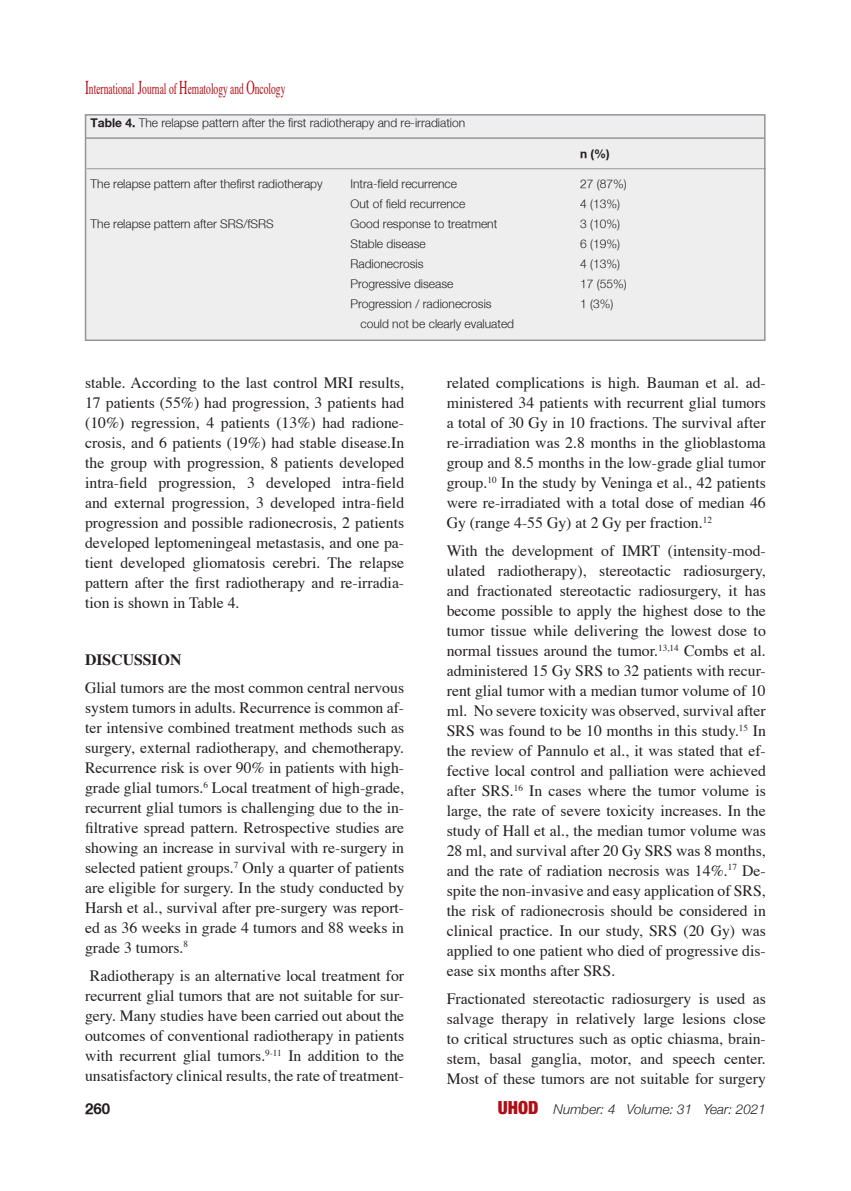
<style>
.page{position:relative;width:851px;height:1191px;background:#fff}
.page>*{position:absolute;margin:0;border:0;box-sizing:border-box;transform-origin:0 0}
.t1{font:15.9px "Times";color:#b00d15;scale:.6 1}
.t2{font:15.75px/20px "Times";color:#231f20;text-align:justify}
.t3{font:700 15.75px "Times";color:#231f20}
.t4{font:700 15px "Helvetica Neu";color:#231f20}
.t5{font:italic 300 13.5px "Helvetica Neue";color:#231f20}
.t6{font:300 12px "Helvetica Neu";color:#231f20}
.t7{font:700 12px "Helvetica Neu";color:#231f20}
.s1{font-size:19.5px}
.s2{font-weight:700}
.s3{font-weight:900;font-style:normal;font-stretch:condensed;font-size:18px;color:#b00d15}
</style>
<div class="page">
<div style="left:85px;top:115px;width:679px;height:225px;background:#eeeeef"></div>
<div style="left:85px;top:114px;width:680px;height:227px;border:2px solid #939598"></div>
<hr style="left:85px;top:137px;width:679px;height:2px;background:#939598">
<hr style="left:87px;top:168px;width:678px;height:1px;background:#939598">
<p class="t1" style="left:85px;top:78px;width:335px"><span class="s1">I</span>nternational <span class="s1">J</span>ournal of <span class="s1">H</span>ematology and <span class="s1">O</span>ncology</p>
<p class="t6" style="left:90px;top:116px;width:376px"><span class="s2">Table 4.</span> The relapse pattern after the first radiotherapy and re-irradiation</p>
<p class="t7" style="left:580px;top:146px;width:31px">n (%)</p>
<p class="t6" style="left:90px;top:177px;width:234px">The relapse pattern after thefirst radiotherapy</p>
<p class="t6" style="left:350px;top:177px;width:108px">Intra-field recurrence</p>
<p class="t6" style="left:580px;top:177px;width:48px">27 (87%)</p>
<p class="t6" style="left:350px;top:196px;width:116px">Out of field recurrence</p>
<p class="t6" style="left:580px;top:196px;width:41px">4 (13%)</p>
<p class="t6" style="left:90px;top:216px;width:184px">The relapse pattern after SRS/fSRS</p>
<p class="t6" style="left:350px;top:216px;width:148px">Good response to treatment</p>
<p class="t6" style="left:580px;top:216px;width:41px">3 (10%)</p>
<p class="t6" style="left:350px;top:236px;width:77px">Stable disease</p>
<p class="t6" style="left:580px;top:236px;width:41px">6 (19%)</p>
<p class="t6" style="left:350px;top:256px;width:75px">Radionecrosis</p>
<p class="t6" style="left:580px;top:256px;width:41px">4 (13%)</p>
<p class="t6" style="left:350px;top:276px;width:104px">Progressive disease</p>
<p class="t6" style="left:580px;top:276px;width:48px">17 (55%)</p>
<p class="t6" style="left:350px;top:296px;width:143px">Progression / radionecrosis</p>
<p class="t6" style="left:580px;top:296px;width:35px">1 (3%)</p>
<p class="t6" style="left:360px;top:316px;width:155px">could not be clearly evaluated</p>
<p class="t2" style="left:85px;top:374px;width:320px">stable. According to the last control MRI results, 17 patients (55%) had progression, 3 patients had (10%) regression, 4 patients (13%) had radione&shy;crosis, and 6 patients (19%) had stable disease.In the group with progression, 8 patients developed intra-field progression, 3 developed intra-field and external progression, 3 developed intra-field progression and possible radionecrosis, 2 patients developed leptomeningeal metastasis, and one pa&shy;tient developed gliomatosis cerebri. The relapse pattern after the first radiotherapy and re-irradia&shy;tion is shown in Table 4.</p>
<p class="t3" style="left:85px;top:649px;width:98px">DISCUSSION</p>
<p class="t2" style="left:85px;top:679px;width:320px">Glial tumors are the most common central nervous system tumors in adults. Recurrence is common af&shy;ter intensive combined treatment methods such as surgery, external radiotherapy, and chemotherapy.<br>Recurrence risk is over 90% in patients with high&shy;grade glial tumors.<sup>6</sup> Local treatment of high-grade, recurrent glial tumors is challenging due to the in&shy;filtrative spread pattern. Retrospective studies are showing an increase in survival with re-surgery in selected patient groups.<sup>7</sup> Only a quarter of patients are eligible for surgery. In the study conducted by Harsh et al., survival after pre-surgery was report&shy;ed as 36 weeks in grade 4 tumors and 88 weeks in grade 3 tumors.<sup>8</sup></p>
<p class="t2" style="left:85px;top:966px;width:320px;text-align:center">Radiotherapy is an alternative local treatment for recurrent glial tumors that are not suitable for sur&shy;gery. Many studies have been carried out about the outcomes of conventional radiotherapy in patients with recurrent glial tumors.<sup>9-11</sup> In addition to the unsatisfactory clinical results, the rate of treatment-</p>
<p class="t2" style="left:446px;top:374px;width:320px">related complications is high. Bauman et al. ad&shy;ministered 34 patients with recurrent glial tumors a total of 30 Gy in 10 fractions. The survival after re-irradiation was 2.8 months in the glioblastoma group and 8.5 months in the low-grade glial tumor group.<sup>10</sup> In the study by Veninga et al., 42 patients were re-irradiated with a total dose of median 46<br>Gy (range 4-55 Gy) at 2 Gy per fraction.<sup>12</sup></p>
<p class="t2" style="left:446px;top:542px;width:320px">With the development of IMRT (intensity-mod&shy;ulated radiotherapy), stereotactic radiosurgery, and fractionated stereotactic radiosurgery, it has become possible to apply the highest dose to the tumor tissue while delivering the lowest dose to normal tissues around the tumor.<sup>13,14</sup> Combs et al. administered 15 Gy SRS to 32 patients with recur&shy;rent glial tumor with a median tumor volume of 10 ml. No severe toxicity was observed, survival after SRS was found to be 10 months in this study.<sup>15</sup> In the review of Pannulo et al., it was stated that ef&shy;fective local control and palliation were achieved after SRS.<sup>16</sup> In cases where the tumor volume is large, the rate of severe toxicity increases. In the study of Hall et al., the median tumor volume was 28 ml, and survival after 20 Gy SRS was 8 months, and the rate of radiation necrosis was 14%.<sup>17</sup> De&shy;spite the non-invasive and easy application of SRS, the risk of radionecrosis should be considered in clinical practice. In our study, SRS (20 Gy) was applied to one patient who died of progressive dis&shy;ease six months after SRS.</p>
<p class="t2" style="left:446px;top:989px;width:320px">Fractionated stereotactic radiosurgery is used as salvage therapy in relatively large lesions close to critical structures such as optic chiasma, brain&shy;stem, basal ganglia, motor, and speech center.<br>Most of these tumors are not suitable for surgery</p>
<p class="t4" style="left:85px;top:1099px;width:27px">260</p>
<p class="t5" style="left:498px;top:1098px;width:269px"><span class="s3">UHOD</span> Number: 4 Volume: 31 Year: 2021</p>
</div>
